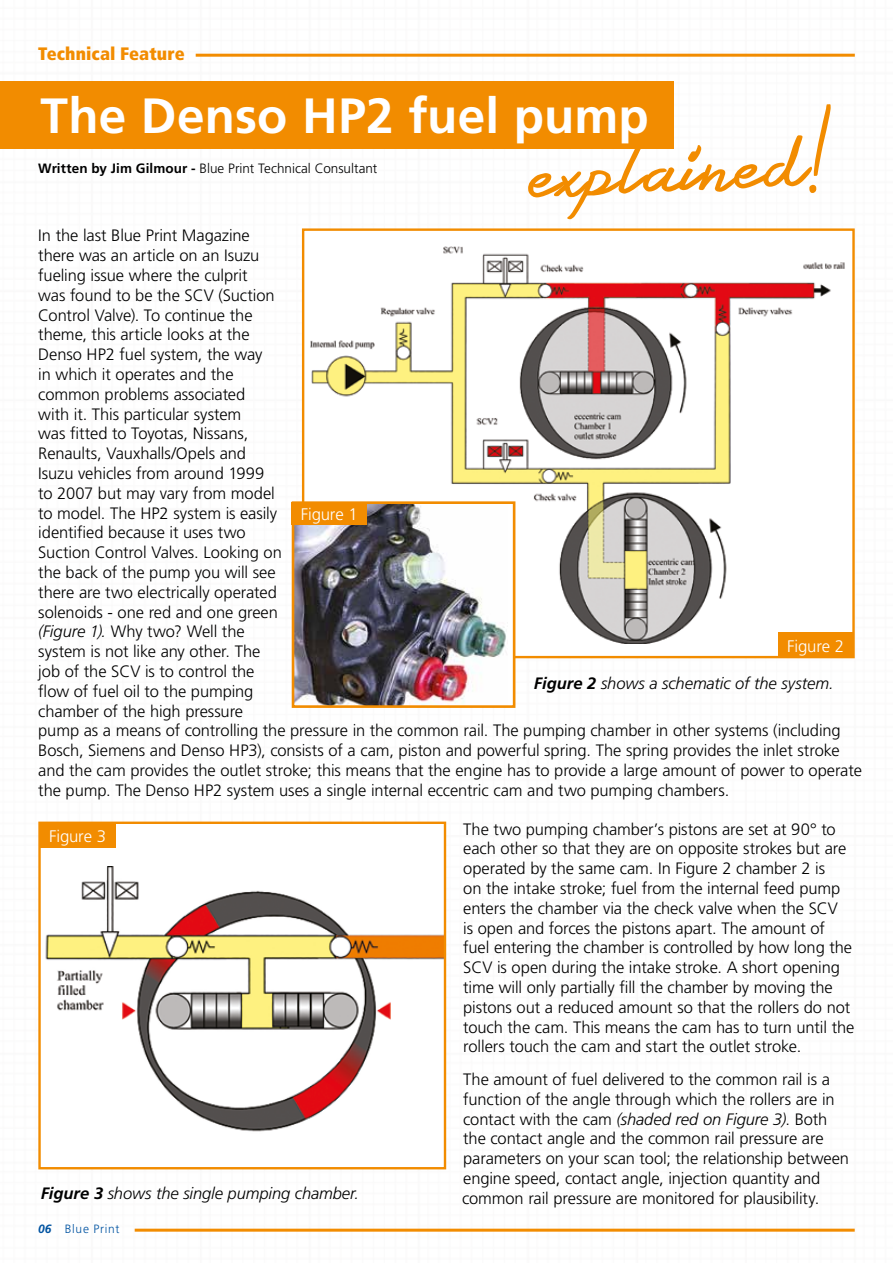
<style>
.page{position:relative;width:893px;height:1263px;background:#fff}
.page>*{position:absolute;margin:0;border:0;box-sizing:border-box;transform-origin:0 0}
.t1{font:74.85px "Silent Reaction";color:#f28c00}
.t2{font:700 49.5px "Frutiger";letter-spacing:.005em;color:#fff}
.t3{font:900 condensed 18px "Frutiger";letter-spacing:.005em;color:#f28c00}
.t4{font:300 16.8px "Frutiger";letter-spacing:-.01em;color:#fff}
.t5{font:300 16.5px/19.8px "Frutiger";letter-spacing:-.005em;color:#000}
.t6{font:italic 300 16.5px "Frutiger";letter-spacing:-.005em;color:#000}
.t7{font:300 13.5px "Frutiger";color:#000}
.t8{font:300 12px "Frutiger";letter-spacing:.06em;color:#0053a1}
.s1{font-weight:700}
.s2{font-style:italic}
.s3{font-weight:700;font-style:italic}
</style>
<div class="page">
<div style="left:0;top:81px;width:673px;height:67px;background:#f28c00"></div>
<hr style="left:196px;top:54px;width:659px;height:3px;background:#f28c00">
<hr style="left:135px;top:1229px;width:720px;height:3px;background:#f28c00">
<img style="left:311px;top:246px;width:534px;height:398px">
<img style="left:45px;top:866px;width:398px;height:266px">
<div style="left:38px;top:821px;width:408px;height:348px;border:2px solid #f28c00"></div>
<div style="left:40px;top:822px;width:75px;height:26px;background:#f28c00"></div>
<div style="left:778px;top:632px;width:75px;height:26px;background:#f28c00"></div>
<img style="left:296px;top:505px;width:211px;height:199px">
<div style="left:292px;top:501px;width:223px;height:207px;border:3px solid #f28c00"></div>
<div style="left:292px;top:503px;width:75px;height:22px;background:#f28c00"></div>
<p class="t3" style="left:38px;top:43px;width:148px">Technical Feature</p>
<h2 class="t2" style="left:41px;top:87px;width:610px">The Denso HP2 fuel pump</h2>
<h1 class="t1" style="left:527px;top:116px;width:306px;rotate:-2deg">explained!</h1>
<p class="t7" style="left:38px;top:161px;width:341px"><span class="s1">Written by Jim Gilmour -</span> Blue Print Technical Consultant</p>
<p class="t5" style="left:38px;top:226px;width:825px">In the last Blue Print Magazine<br>there was an article on an Isuzu<br>fueling issue where the culprit<br>was found to be the SCV (Suction<br>Control Valve). To continue the<br>theme, this article looks at the<br>Denso HP2 fuel system, the way<br>in which it operates and the<br>common problems associated<br>with it. This particular system<br>was fitted to Toyotas, Nissans,<br>Renaults, Vauxhalls/Opels and<br>Isuzu vehicles from around 1999<br>to 2007 but may vary from model<br>to model. The HP2 system is easily<br>identified because it uses two<br>Suction Control Valves. Looking on<br>the back of the pump you will see<br>there are two electrically operated<br>solenoids - one red and one green<br><span class="s2">(Figure 1).</span> Why two? Well the<br>system is not like any other. The<br>job of the SCV is to control the<br>flow of fuel oil to the pumping<br>chamber of the high pressure<br>pump as a means of controlling the pressure in the common rail. The pumping chamber in other systems (including Bosch, Siemens and Denso HP3), consists of a cam, piston and powerful spring. The spring provides the inlet stroke and the cam provides the outlet stroke; this means that the engine has to provide a large amount of power to operate the pump. The Denso HP2 system uses a single internal eccentric cam and two pumping chambers.</p>
<p class="t5" style="left:463px;top:819px;width:393px">The two pumping chamber’s pistons are set at 90° to each other so that they are on opposite strokes but are operated by the same cam. In Figure 2 chamber 2 is<br>on the intake stroke; fuel from the internal feed pump enters the chamber via the check valve when the SCV<br>is open and forces the pistons apart. The amount of fuel entering the chamber is controlled by how long the SCV is open during the intake stroke. A short opening time will only partially fill the chamber by moving the pistons out a reduced amount so that the rollers do not touch the cam. This means the cam has to turn until the rollers touch the cam and start the outlet stroke.</p>
<p class="t5" style="left:462px;top:1069px;width:389px">The amount of fuel delivered to the common rail is a function of the angle through which the rollers are in contact with the cam <span class="s2">(shaded red on Figure 3)</span>. Both the contact angle and the common rail pressure are parameters on your scan tool; the relationship between engine speed, contact angle, injection quantity and common rail pressure are monitored for plausibility.</p>
<p class="t4" style="left:301px;top:505px;width:58px">Figure 1</p>
<p class="t4" style="left:787px;top:636px;width:58px">Figure 2</p>
<p class="t6" style="left:534px;top:673px;width:301px"><span class="s1">Figure 2</span> shows a schematic of the system.</p>
<p class="t4" style="left:49px;top:826px;width:58px">Figure 3</p>
<p class="t6" style="left:41px;top:1184px;width:320px"><span class="s1">Figure 3</span> shows the single pumping chamber.</p>
<p class="t8" style="left:38px;top:1222px;width:83px"><span class="s3">06</span> Blue Print</p>
</div>
